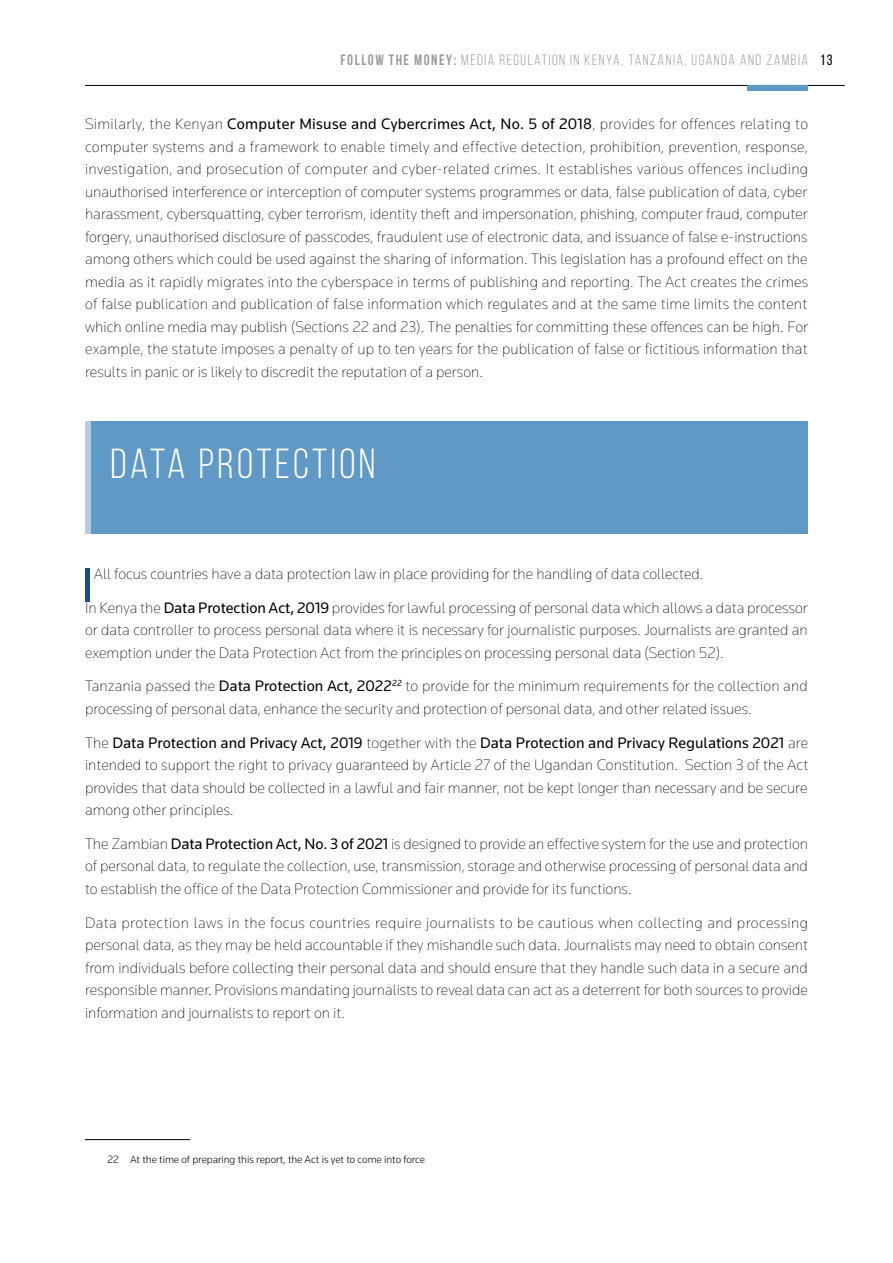
<style>
.page{position:relative;width:893px;height:1263px;background:#fff}
.page>*{position:absolute;margin:0;border:0;box-sizing:border-box;transform-origin:0 0}
.t1{font:42px "Bebas Neue";letter-spacing:.08em;color:#fff}
.t2{font:200 15.75px/22.5px "Knowledge";color:#000;text-align:justify}
.t3{font:15px "Bebas Neue";letter-spacing:.1em;color:#9d9d9c}
.t4{font:300 10.95px "Knowledge";letter-spacing:-.005em;color:#000}
.s1{font-weight:700}
.s2{color:#000}
.s3{font-weight:400}
</style>
<div class="page">
<hr style="left:85px;top:85px;width:760px;height:1px;background:#000">
<div style="left:747px;top:85px;width:61px;height:5px;background:#6099c5"></div>
<div style="left:85px;top:421px;width:723px;height:113px;background:#6099c5"></div>
<div style="left:85px;top:421px;width:5px;height:113px;background:#b7cae3"></div>
<div style="left:85px;top:569px;width:5px;height:33px;background:#1d4c7e"></div>
<hr style="left:85px;top:1139px;width:105px;height:1px;background:#000">
<p class="t3" style="left:341px;top:52px;width:493px"><span class="s1">FOLLOW THE MONEY:</span> MEDIA REGULATION IN KENYA, TANZANIA, UGANDA AND ZAMBIA <span class="s2">13</span></p>
<p class="t2" style="left:85px;top:113px;width:725px">Similarly, the Kenyan <span class="s3">Computer Misuse and Cybercrimes Act, No. 5 of 2018</span>, provides for offences relating to computer systems and a framework to enable timely and effective detection, prohibition, prevention, response, investigation, and prosecution of computer and cyber-related crimes. It establishes various offences including unauthorised interference or interception of computer systems programmes or data, false publication of data, cyber harassment, cybersquatting, cyber terrorism, identity theft and impersonation, phishing, computer fraud, computer forgery, unauthorised disclosure of passcodes, fraudulent use of electronic data, and issuance of false e-instructions among others which could be used against the sharing of information. This legislation has a profound effect on the media as it rapidly migrates into the cyberspace in terms of publishing and reporting. The Act creates the crimes of false publication and publication of false information which regulates and at the same time limits the content which online media may publish (Sections 22 and 23). The penalties for committing these offences can be high. For example, the statute imposes a penalty of up to ten years for the publication of false or fictitious information that results in panic or is likely to discredit the reputation of a person.</p>
<h1 class="t1" style="left:111px;top:441px;width:266px">DATA PROTECTION</h1>
<p class="t2" style="left:85px;top:556px;width:724px;line-height:33.8px;text-indent:9px">All focus countries have a data protection law in place providing for the handling of data collected.<br>In Kenya the <span class="s3">Data Protection Act, 2019</span> provides for lawful processing of personal data which allows a data processor</p>
<p class="t2" style="left:85px;top:618px;width:724px">or data controller to process personal data where it is necessary for journalistic purposes. Journalists are granted an exemption under the Data Protection Act from the principles on processing personal data (Section 52).</p>
<p class="t2" style="left:85px;top:675px;width:724px">Tanzania passed the <span class="s3">Data Protection Act, 2022</span><sup>22</sup> to provide for the minimum requirements for the collection and processing of personal data, enhance the security and protection of personal data, and other related issues.</p>
<p class="t2" style="left:85px;top:731px;width:725px">The <span class="s3">Data Protection and Privacy Act, 2019</span> together with the <span class="s3">Data Protection and Privacy Regulations 2021</span> are intended to support the right to privacy guaranteed by Article 27 of the Ugandan Constitution. Section 3 of the Act provides that data should be collected in a lawful and fair manner, not be kept longer than necessary and be secure among other principles.</p>
<p class="t2" style="left:85px;top:832px;width:724px">The Zambian <span class="s3">Data Protection Act, No. 3 of 2021</span> is designed to provide an effective system for the use and protection of personal data, to regulate the collection, use, transmission, storage and otherwise processing of personal data and to establish the office of the Data Protection Commissioner and provide for its functions.</p>
<p class="t2" style="left:85px;top:911px;width:724px">Data protection laws in the focus countries require journalists to be cautious when collecting and processing personal data, as they may be held accountable if they mishandle such data. Journalists may need to obtain consent from individuals before collecting their personal data and should ensure that they handle such data in a secure and responsible manner. Provisions mandating journalists to reveal data can act as a deterrent for both sources to provide information and journalists to report on it.</p>
<p class="t4" style="left:108px;top:1152px;width:319px">22 At the time of preparing this report, the Act is yet to come into force</p>
</div>
